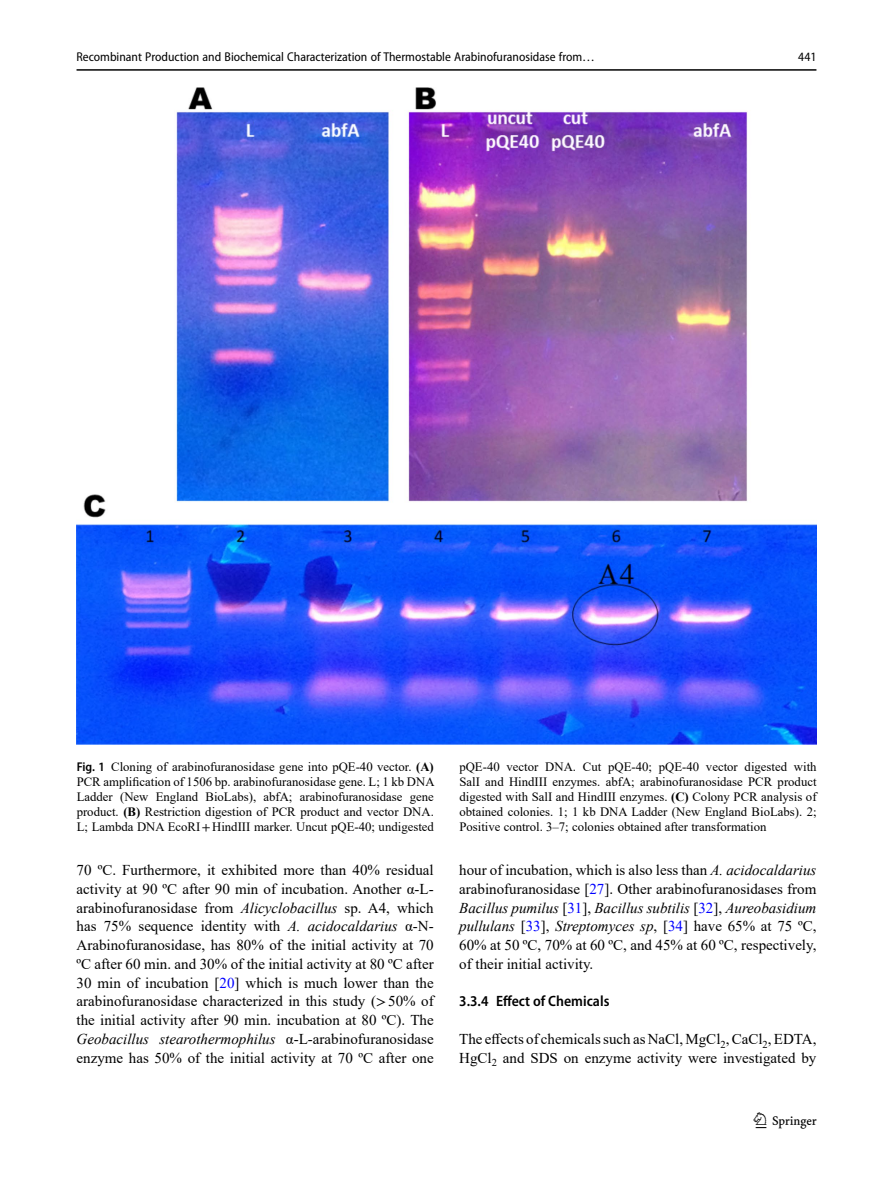
<style>
.page{position:relative;width:893px;height:1187px;background:#fff}
.page>*{position:absolute;margin:0;border:0;box-sizing:border-box;transform-origin:0 0}
.t1{font:22.5px "Springnew";color:#000}
.Body_Text{font:15px/18.8px "Times New Roman";color:#000;text-align:justify}
.Head_3{font:600 semi-condensed 15px "Myriad Pro";color:#000}
.Figure_Caption{font:12.75px/15px "Times New Roman";color:#000;text-align:justify}
.t2{font:semi-condensed 12.75px "Myriad Pro";color:#000}
.s1{font-family:"Myriad Pro";font-weight:600;font-stretch:semi-condensed}
.s2{font-weight:700}
.s3{font-family:"STIX"}
.s4{font-style:italic}
.s5{color:#00f}
</style>
<div class="page">
<hr style="left:77px;top:69px;width:739px;height:2px;background:#000">
<img style="left:77px;top:87px;width:740px;height:657px">
<p class="t2" style="left:77px;top:49px;width:520px">Recombinant Production and Biochemical Characterization of Thermostable Arabinofuranosidase from…</p>
<p class="t2" style="left:798px;top:49px;width:20px">441</p>
<p class="Figure_Caption" style="left:77px;top:758px;width:359px"><span class="s1">Fig. 1</span> Cloning of arabinofuranosidase gene into pQE-40 vector. <span class="s2">(A)<br></span>PCR amplification of 1506 bp. arabinofuranosidase gene. L; 1 kb DNA Ladder (New England BioLabs), abfA; arabinofuranosidase gene product. <span class="s2">(B)</span> Restriction digestion of PCR product and vector DNA.<br>L; Lambda DNA EcoRI<span class="s3">+</span>HindIII marker. Uncut pQE-40; undigested</p>
<p class="Figure_Caption" style="left:459px;top:758px;width:359px">pQE-40 vector DNA. Cut pQE-40; pQE-40 vector digested with SalI and HindIII enzymes. abfA; arabinofuranosidase PCR product digested with SalI and HindIII enzymes. <span class="s2">(C)</span> Colony PCR analysis of obtained colonies. 1; 1 kb DNA Ladder (New England BioLabs). 2; Positive control. 3–7; colonies obtained after transformation</p>
<p class="Body_Text" style="left:77px;top:860px;width:359px">70 ºC. Furthermore, it exhibited more than 40% residual activity at 90 ºC after 90 min of incubation. Another α-L&shy;arabinofuranosidase from <span class="s4">Alicyclobacillus</span> sp. A4, which has 75% sequence identity with <span class="s4">A. acidocaldarius</span> α-N-Arabinofuranosidase, has 80% of the initial activity at 70 ºC after 60 min. and 30% of the initial activity at 80 ºC after 30 min of incubation [<span class="s5">20</span>] which is much lower than the arabinofuranosidase characterized in this study (<span class="s3">&gt;</span>50% of the initial activity after 90 min. incubation at 80 ºC). The <span class="s4">Geobacillus stearothermophilus</span> α-L-arabinofuranosidase enzyme has 50% of the initial activity at 70 ºC after one</p>
<p class="Body_Text" style="left:459px;top:860px;width:359px">hour of incubation, which is also less than <span class="s4">A. acidocaldarius </span>arabinofuranosidase [<span class="s5">27</span>]. Other arabinofuranosidases from <span class="s4">Bacillus pumilus</span> [<span class="s5">31</span>], <span class="s4">Bacillus subtilis</span> [<span class="s5">32</span>], <span class="s4">Aureobasidium pullulans</span> [<span class="s5">33</span>], <span class="s4">Streptomyces sp</span>, [<span class="s5">34</span>] have 65% at 75 ºC, 60% at 50 ºC, 70% at 60 ºC, and 45% at 60 ºC, respectively, of their initial activity.</p>
<p class="Head_3" style="left:459px;top:992px;width:152px">3.3.4 Effect of Chemicals</p>
<p class="Body_Text" style="left:459px;top:1028px;width:359px">The effects of chemicals such as NaCl, MgCl<sub>2</sub>, CaCl<sub>2</sub>, EDTA,<br>HgCl<sub>2</sub> and SDS on enzyme activity were investigated by</p>
<h1 class="t1" style="left:756px;top:1107px;width:63px">1 3</h1>
</div>
